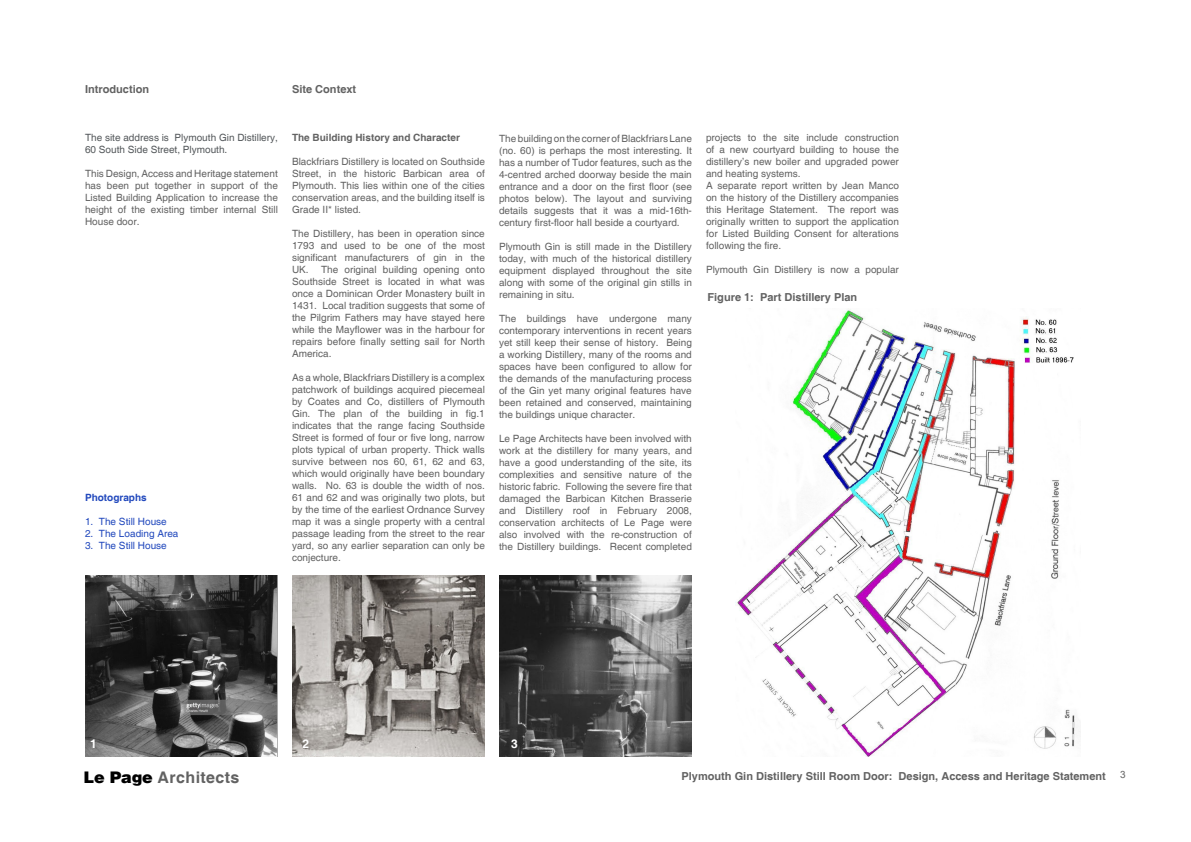
<style>
.page{position:relative;width:1191px;height:842px;background:#fff}
.page>*{position:absolute;margin:0;border:0;box-sizing:border-box;transform-origin:0 0}
.t1{font:700 16px "Helvetica";letter-spacing:.025em;color:#626262}
.GHK_Heading_2{font:700 12px "Helvetica";color:#fff}
.GHK_Heading_2-2{font:700 11px "Helvetica";color:#626262}
.GHK_Heading_2-3{font:10px/12px "Helvetica";color:#626262;text-align:justify}
.GHK_Heading_2-4{font:10px/12px "Helvetica";color:#54585b}
.GHK_Heading_2-5{font:10px "Helvetica";color:#2249bd}
.GHK_Heading_2-6{font:700 10px "Helvetica";color:#626262}
.GHK_Heading_2-7{font:700 10px "Helvetica";color:#2249bd}
.t2{font:10px "Arial";color:#626262}
.t3{font:italic 7.8px "Times New Roman";color:#000}
.s1{font-family:"Helvetica LT";font-weight:900;color:#000}
</style>
<div class="page">
<img style="left:736px;top:308px;width:344px;height:448px">
<img style="left:85px;top:575px;width:193px;height:182px">
<img style="left:292px;top:575px;width:193px;height:182px">
<img style="left:499px;top:575px;width:193px;height:182px">
<p class="GHK_Heading_2-2" style="left:85px;top:82px;width:66px">Introduction</p>
<p class="GHK_Heading_2-2" style="left:292px;top:82px;width:66px">Site Context</p>
<p class="GHK_Heading_2-4" style="left:85px;top:132px;width:194px">The site address is Plymouth Gin Distillery,<br>60 South Side Street, Plymouth.</p>
<p class="GHK_Heading_2-3" style="left:85px;top:168px;width:194px">This Design, Access and Heritage statement has been put together in support of the Listed Building Application to increase the height of the existing timber internal Still House door.</p>
<p class="GHK_Heading_2-7" style="left:85px;top:491px;width:63px">Photographs</p>
<p class="GHK_Heading_2-5" style="left:85px;top:516px;width:83px">1. The Still House</p>
<p class="GHK_Heading_2-5" style="left:85px;top:528px;width:95px">2. The Loading Area</p>
<p class="GHK_Heading_2-5" style="left:85px;top:540px;width:83px">3. The Still House</p>
<p class="GHK_Heading_2-6" style="left:292px;top:132px;width:169px">The Building History and Character</p>
<p class="GHK_Heading_2-3" style="left:292px;top:156px;width:194px">Blackfriars Distillery is located on Southside Street, in the historic Barbican area of Plymouth. This lies within one of the cities conservation areas, and the building itself is Grade II* listed.</p>
<p class="GHK_Heading_2-3" style="left:292px;top:228px;width:194px">The Distillery, has been in operation since 1793 and used to be one of the most significant manufacturers of gin in the UK. The original building opening onto Southside Street is located in what was once a Dominican Order Monastery built in 1431. Local tradition suggests that some of the Pilgrim Fathers may have stayed here while the Mayflower was in the harbour for repairs before finally setting sail for North America.</p>
<p class="GHK_Heading_2-3" style="left:292px;top:372px;width:194px">As a whole, Blackfriars Distillery is a complex patchwork of buildings acquired piecemeal by Coates and Co, distillers of Plymouth Gin. The plan of the building in fig.1 indicates that the range facing Southside Street is formed of four or five long, narrow plots typical of urban property. Thick walls survive between nos 60, 61, 62 and 63, which would originally have been boundary walls. No. 63 is double the width of nos.<br>61 and 62 and was originally two plots, but by the time of the earliest Ordnance Survey map it was a single property with a central passage leading from the street to the rear yard, so any earlier separation can only be conjecture.</p>
<p class="GHK_Heading_2-3" style="left:499px;top:133px;width:194px">The building on the corner of Blackfriars Lane (no. 60) is perhaps the most interesting. It has a number of Tudor features, such as the 4-centred arched doorway beside the main entrance and a door on the first floor (see photos below). The layout and surviving details suggests that it was a mid-16th&shy;century first-floor hall beside a courtyard.</p>
<p class="GHK_Heading_2-3" style="left:499px;top:241px;width:194px">Plymouth Gin is still made in the Distillery today, with much of the historical distillery equipment displayed throughout the site along with some of the original gin stills in remaining in situ.</p>
<p class="GHK_Heading_2-3" style="left:499px;top:313px;width:194px">The buildings have undergone many contemporary interventions in recent years yet still keep their sense of history. Being a working Distillery, many of the rooms and spaces have been configured to allow for the demands of the manufacturing process of the Gin yet many original features have been retained and conserved, maintaining the buildings unique character.</p>
<p class="GHK_Heading_2-3" style="left:499px;top:433px;width:194px">Le Page Architects have been involved with work at the distillery for many years, and have a good understanding of the site, its complexities and sensitive nature of the historic fabric. Following the severe fire that damaged the Barbican Kitchen Brasserie and Distillery roof in February 2008, conservation architects of Le Page were also involved with the re-construction of the Distillery buildings. Recent completed</p>
<p class="GHK_Heading_2-3" style="left:706px;top:132px;width:194px">projects to the site include construction of a new courtyard building to house the distillery’s new boiler and upgraded power and heating systems.</p>
<p class="GHK_Heading_2-3" style="left:706px;top:180px;width:194px">A separate report written by Jean Manco on the history of the Distillery accompanies this Heritage Statement. The report was originally written to support the application for Listed Building Consent for alterations following the fire.</p>
<p class="GHK_Heading_2-3" style="left:706px;top:264px;width:194px">Plymouth Gin Distillery is now a popular</p>
<p class="GHK_Heading_2-2" style="left:707px;top:290px;width:151px">Figure 1: Part Distillery Plan</p>
<p class="GHK_Heading_2" style="left:90px;top:736px;width:8px">1</p>
<p class="GHK_Heading_2" style="left:302px;top:736px;width:8px">2</p>
<p class="GHK_Heading_2" style="left:511px;top:736px;width:8px">3</p>
<h1 class="t1" style="left:84px;top:767px;width:157px"><span class="s1">Le Page</span> Architects</h1>
<p class="t3" style="left:725px;top:770px;width:355px">Plymouth Gin Distillery on Southside Street and the premises built by the Distillery in 1896-7 on Hoegate Street.</p>
<p class="GHK_Heading_2-2" style="left:681px;top:769px;width:426px">Plymouth Gin Distillery Still Room Door: Design, Access and Heritage Statement</p>
<p class="t2" style="left:1120px;top:768px;width:7px">3</p>
</div>
